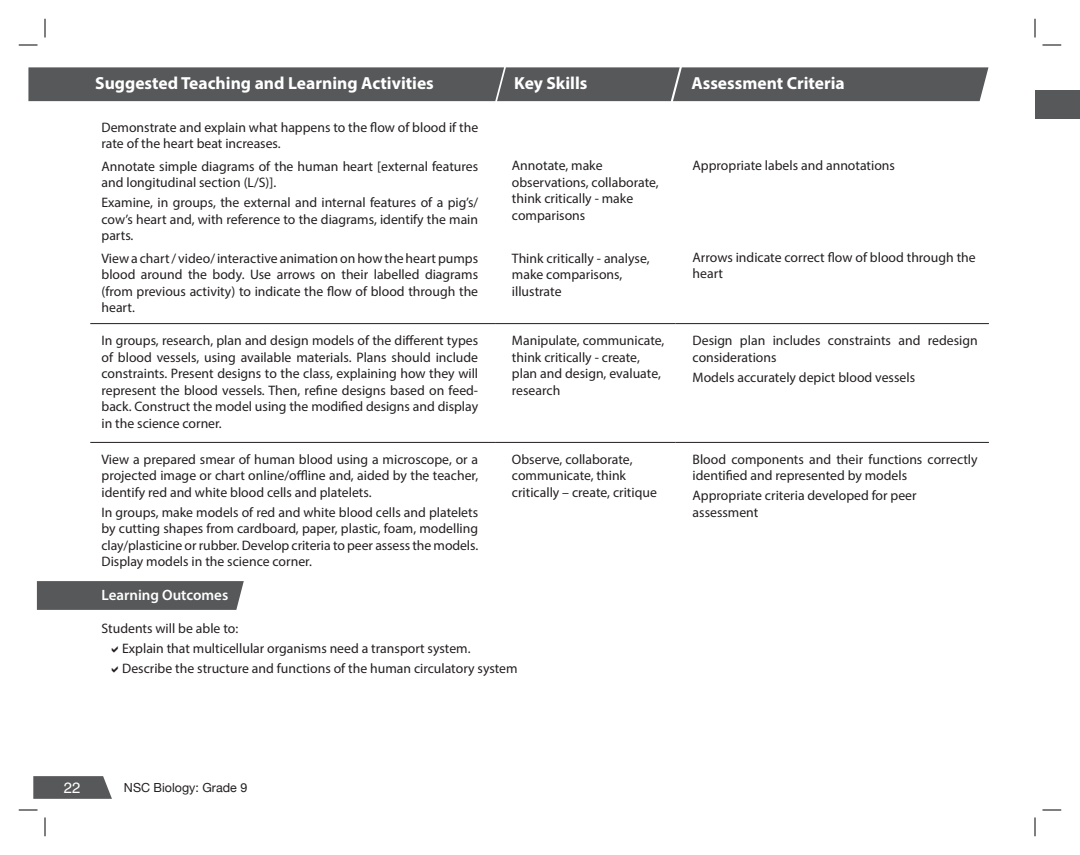
<style>
.page{position:relative;width:1080px;height:855px;background:#fff}
.page>*{position:absolute;margin:0;border:0;box-sizing:border-box;transform-origin:0 0}
.t1{font:700 17.5px "Myriad Pro";color:#fff}
.t2{font:600 15px "Myriad Pro";color:#fff}
.t3{font:15px "Helvetica";color:#fff}
.t4{font:13.75px/16.5px "Myriad Pro";color:#231f20}
.t5{font:12.5px "Helvetica Neue";color:#231f20}
</style>
<div class="page">
<svg style="left:37px;top:581px;width:207px;height:29px;background:#5b5c5e"></svg>
<div style="left:28px;top:67px;width:960px;height:34px;background:#57585a"></div>
<hr style="left:90px;top:323px;width:405px;height:1px;background:#231f20">
<hr style="left:495px;top:323px;width:181px;height:1px;background:#231f20">
<hr style="left:676px;top:323px;width:313px;height:1px;background:#231f20">
<hr style="left:90px;top:442px;width:405px;height:1px;background:#231f20">
<hr style="left:495px;top:442px;width:181px;height:1px;background:#231f20">
<hr style="left:676px;top:442px;width:313px;height:1px;background:#231f20">
<div style="left:1036px;top:90px;width:44px;height:29px;background:#57585a"></div>
<svg style="left:33px;top:776px;width:79px;height:23px;background:#636465"></svg>
<svg style="left:19px;top:45px;width:19px;height:1px"></svg>
<svg style="left:1042px;top:45px;width:19px;height:1px"></svg>
<svg style="left:19px;top:810px;width:19px;height:1px"></svg>
<svg style="left:1042px;top:810px;width:19px;height:1px"></svg>
<svg style="left:45px;top:19px;width:1px;height:19px"></svg>
<svg style="left:45px;top:818px;width:1px;height:18px"></svg>
<svg style="left:1035px;top:19px;width:1px;height:19px"></svg>
<svg style="left:1035px;top:818px;width:1px;height:18px"></svg>
<p class="t1" style="left:95px;top:72px;width:340px">Suggested Teaching and Learning Activities</p>
<p class="t1" style="left:514px;top:72px;width:75px">Key Skills</p>
<p class="t1" style="left:691px;top:72px;width:155px">Assessment Criteria</p>
<p class="t4" style="left:102px;top:119px;width:378px">Demonstrate and explain what happens to the flow of blood if the rate of the heart beat increases.</p>
<p class="t4" style="left:102px;top:158px;width:378px">Annotate simple diagrams of the human heart [external features and longitudinal section (L/S)].</p>
<p class="t4" style="left:102px;top:194px;width:378px;text-align:justify">Examine, in groups, the external and internal features of a pig’s/ cow’s heart and, with reference to the diagrams, identify the main parts.</p>
<p class="t4" style="left:102px;top:250px;width:378px;text-align:justify">View a chart / video/ interactive animation on how the heart pumps blood around the body. Use arrows on their labelled diagrams (from previous activity) to indicate the flow of blood through the heart.</p>
<p class="t4" style="left:693px;top:157px;width:204px">Appropriate labels and annotations</p>
<p class="t4" style="left:512px;top:157px;width:92px">Annotate, make</p>
<p class="t4" style="left:512px;top:174px;width:148px">observations, collaborate, think critically - make comparisons</p>
<p class="t4" style="left:512px;top:250px;width:139px">Think critically - analyse, make comparisons,</p>
<p class="t4" style="left:512px;top:283px;width:51px">illustrate</p>
<p class="t4" style="left:693px;top:249px;width:285px">Arrows indicate correct flow of blood through the heart</p>
<p class="t4" style="left:102px;top:332px;width:378px;text-align:justify">In groups, research, plan and design models of the different types of blood vessels, using available materials. Plans should include constraints. Present designs to the class, explaining how they will represent the blood vessels. Then, refine designs based on feed&shy;back. Construct the model using the modified designs and display in the science corner.</p>
<p class="t4" style="left:512px;top:332px;width:154px">Manipulate, communicate, think critically - create, plan and design, evaluate, research</p>
<p class="t4" style="left:693px;top:332px;width:287px">Design plan includes constraints and redesign considerations</p>
<p class="t4" style="left:693px;top:369px;width:224px">Models accurately depict blood vessels</p>
<p class="t4" style="left:102px;top:451px;width:378px;text-align:justify">View a prepared smear of human blood using a microscope, or a projected image or chart online/offline and, aided by the teacher, identify red and white blood cells and platelets.</p>
<p class="t4" style="left:102px;top:504px;width:378px;text-align:justify">In groups, make models of red and white blood cells and platelets by cutting shapes from cardboard, paper, plastic, foam, modelling clay/plasticine or rubber. Develop criteria to peer assess the models.<br>Display models in the science corner.</p>
<p class="t4" style="left:512px;top:451px;width:122px">Observe, collaborate,</p>
<p class="t4" style="left:512px;top:467px;width:116px">communicate, think</p>
<p class="t4" style="left:512px;top:484px;width:146px">critically – create, critique</p>
<p class="t2" style="left:102px;top:586px;width:128px">Learning Outcomes</p>
<p class="t4" style="left:102px;top:620px;width:138px">Students will be able to:</p>
<p class="t4" style="left:122px;top:640px;width:350px">Explain that multicellular organisms need a transport system.</p>
<p class="t4" style="left:122px;top:660px;width:397px">Describe the structure and functions of the human circulatory system</p>
<p class="t4" style="left:693px;top:451px;width:287px">Blood components and their functions correctly identified and represented by models</p>
<p class="t4" style="left:693px;top:487px;width:226px">Appropriate criteria developed for peer</p>
<p class="t4" style="left:693px;top:504px;width:67px">assessment</p>
<p class="t3" style="left:64px;top:779px;width:18px">22</p>
<p class="t5" style="left:124px;top:780px;width:125px">NSC Biology: Grade 9</p>
</div>
